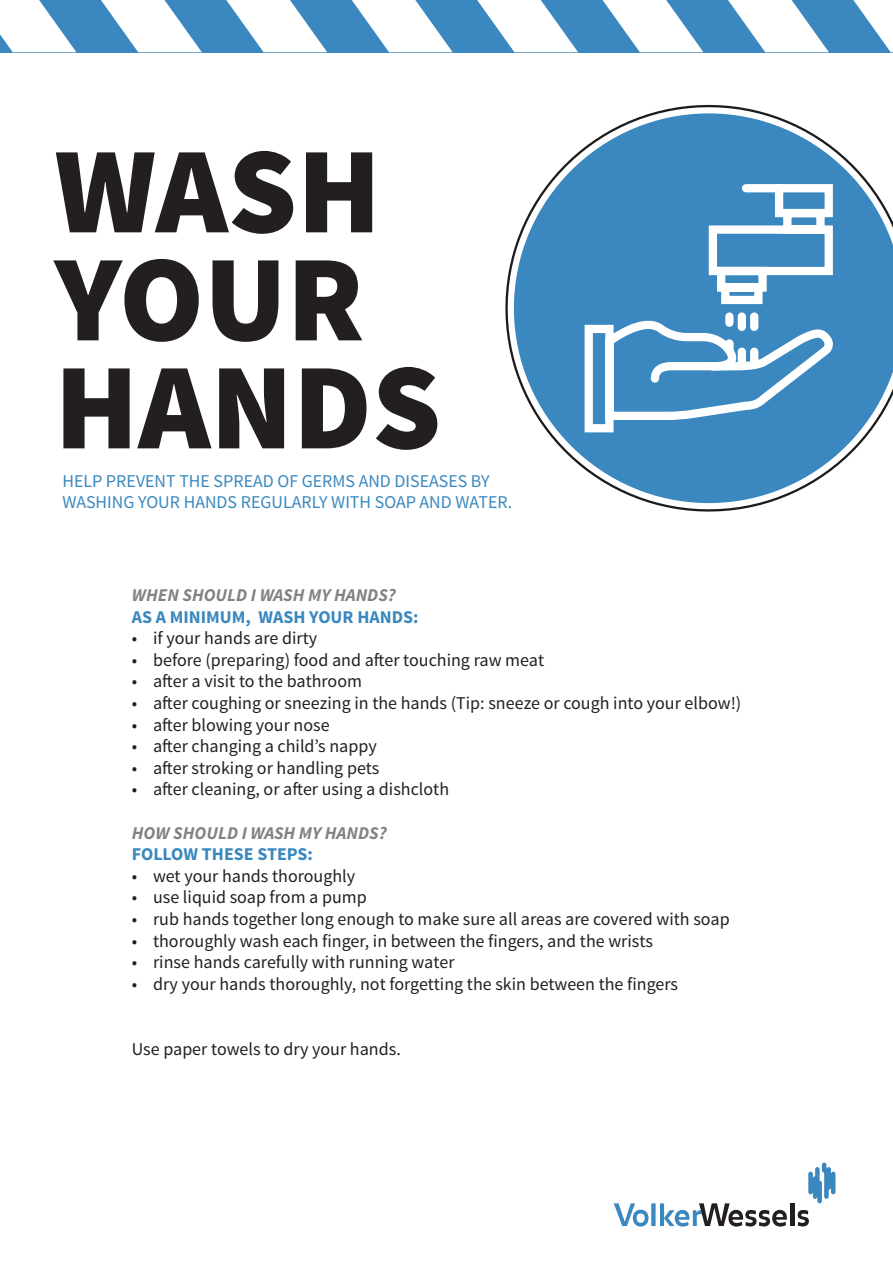
<style>
.page{position:relative;width:893px;height:1263px;background:#fff}
.page>*{position:absolute;margin:0;border:0;box-sizing:border-box;transform-origin:0 0}
.t1{font:900 123px/108px "Source Sans Pro";color:#231f20}
.t2{font:18px "Source Sans Pro";color:#231f20}
.t3{font:18px/21.6px "Source Sans Pro";color:#3a88bf}
.t4{font:italic 700 18px "Source Sans Pro";color:#808285}
.t5{font:700 18px "Source Sans Pro";color:#3a88bf}
</style>
<div class="page">
<div style="left:0;top:0;width:893px;height:52px;background:#3a88bf"></div>
<svg style="left:477px;top:0;width:101px;height:52px"></svg>
<svg style="left:352px;top:0;width:101px;height:52px"></svg>
<svg style="left:602px;top:0;width:101px;height:52px"></svg>
<svg style="left:728px;top:0;width:101px;height:52px"></svg>
<svg style="left:226px;top:0;width:101px;height:52px"></svg>
<svg style="left:0;top:0;width:76px;height:52px"></svg>
<svg style="left:101px;top:0;width:101px;height:52px"></svg>
<svg style="left:853px;top:0;width:40px;height:52px"></svg>
<svg style="left:798px;top:1210px;width:11px;height:17px"></svg>
<svg style="left:614px;top:1203px;width:34px;height:23px"></svg>
<svg style="left:660px;top:1203px;width:127px;height:24px"></svg>
<div style="left:651px;top:1203px;width:5px;height:23px;background:#3a88bf"></div>
<hr style="left:790px;top:1203px;width:4px;height:23px;background:#231f20">
<svg style="left:808px;top:1162px;width:27px;height:41px"></svg>
<svg style="left:505px;top:105px;width:262px;height:407px"></svg>
<svg style="left:514px;top:113px;width:379px;height:390px;fill:#3a88bf"></svg>
<svg style="left:580px;top:180px;width:257px;height:256px"></svg>
<svg style="left:725px;top:316px;width:33px;height:46px"></svg>
<p class="t1" style="left:55px;top:143px;width:328px">WASH</p>
<p class="t1" style="left:55px;top:251px;width:388px">YOUR<br>HANDS</p>
<p class="t3" style="left:62px;top:470px;width:451px">HELP PREVENT THE SPREAD OF GERMS AND DISEASES BY<br>WASHING YOUR HANDS REGULARLY WITH SOAP AND WATER.</p>
<p class="t4" style="left:132px;top:583px;width:266px">WHEN SHOULD I WASH MY HANDS?</p>
<p class="t5" style="left:132px;top:605px;width:288px">AS A MINIMUM, WASH YOUR HANDS:</p>
<p class="t2" style="left:132px;top:627px;width:187px">• if your hands are dirty</p>
<p class="t2" style="left:132px;top:648px;width:414px">• before (preparing) food and after touching raw meat</p>
<p class="t2" style="left:132px;top:670px;width:232px">• after a visit to the bathroom</p>
<p class="t2" style="left:132px;top:692px;width:611px">• after coughing or sneezing in the hands (Tip: sneeze or cough into your elbow!)</p>
<p class="t2" style="left:132px;top:713px;width:199px">• after blowing your nose</p>
<p class="t2" style="left:132px;top:735px;width:246px">• after changing a child’s nappy</p>
<p class="t2" style="left:132px;top:756px;width:249px">• after stroking or handling pets</p>
<p class="t2" style="left:132px;top:778px;width:319px">• after cleaning, or after using a dishcloth</p>
<p class="t4" style="left:132px;top:821px;width:256px">HOW SHOULD I WASH MY HANDS?</p>
<p class="t5" style="left:132px;top:842px;width:183px">FOLLOW THESE STEPS:</p>
<p class="t2" style="left:132px;top:864px;width:225px">• wet your hands thoroughly</p>
<p class="t2" style="left:132px;top:886px;width:236px">• use liquid soap from a pump</p>
<p class="t2" style="left:132px;top:908px;width:599px">• rub hands together long enough to make sure all areas are covered with soap</p>
<p class="t2" style="left:132px;top:929px;width:523px">• thoroughly wash each finger, in between the fingers, and the wrists</p>
<p class="t2" style="left:132px;top:951px;width:324px">• rinse hands carefully with running water</p>
<p class="t2" style="left:132px;top:972px;width:548px">• dry your hands thoroughly, not forgetting the skin between the fingers</p>
<p class="t2" style="left:132px;top:1037px;width:270px">Use paper towels to dry your hands.</p>
</div>
